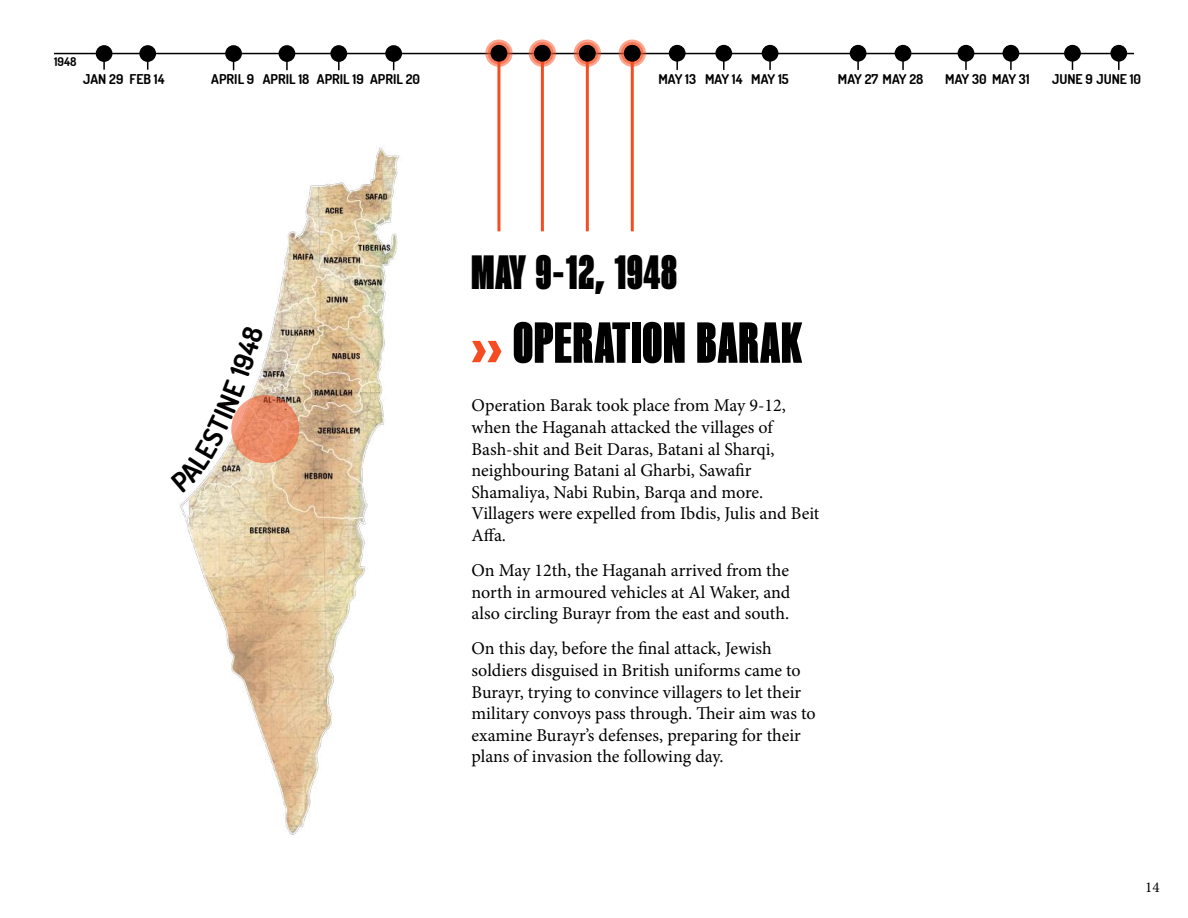
<style>
.page{position:relative;width:1188px;height:918px;background:#fff}
.page>*{position:absolute;margin:0;border:0;box-sizing:border-box;transform-origin:0 0}
.t1{font:900 54px "PF Mellon";letter-spacing:.02em;color:#000}
.t2{font:900 45px "PF Mellon";letter-spacing:.02em;color:#000}
.t3{font:18px/21.6px "Minion Pro";color:#000}
.t4{font:15px "Minion Pro";color:#000}
.t5{font:700 13.5px "Dosis";color:#000}
.t6{font:700 12px "Dosis";color:#000}
.s1{color:#f54d21}
</style>
<div class="page">
<hr style="left:54px;top:53px;width:1080px;height:1px;background:#000">
<div style="left:225px;top:45px;width:17px;height:17px;background:#000;border-radius:50%"></div>
<div style="left:139px;top:45px;width:17px;height:17px;background:#000;border-radius:50%"></div>
<svg style="left:769px;top:62px;width:2px;height:8px"></svg>
<div style="left:762px;top:45px;width:16px;height:17px;background:#000;border-radius:50%"></div>
<div style="left:669px;top:45px;width:17px;height:17px;background:#000;border-radius:50%"></div>
<svg style="left:676px;top:61px;width:2px;height:9px"></svg>
<div style="left:715px;top:45px;width:17px;height:17px;background:#000;border-radius:50%"></div>
<svg style="left:723px;top:61px;width:2px;height:9px"></svg>
<svg style="left:286px;top:62px;width:2px;height:8px"></svg>
<div style="left:279px;top:45px;width:16px;height:17px;background:#000;border-radius:50%"></div>
<svg style="left:338px;top:62px;width:2px;height:8px"></svg>
<div style="left:330px;top:45px;width:17px;height:17px;background:#000;border-radius:50%"></div>
<div style="left:385px;top:45px;width:17px;height:17px;background:#000;border-radius:50%"></div>
<svg style="left:103px;top:62px;width:2px;height:8px"></svg>
<div style="left:96px;top:45px;width:16px;height:17px;background:#000;border-radius:50%"></div>
<svg style="left:857px;top:62px;width:2px;height:8px"></svg>
<div style="left:850px;top:45px;width:16px;height:17px;background:#000;border-radius:50%"></div>
<svg style="left:902px;top:62px;width:2px;height:8px"></svg>
<div style="left:895px;top:45px;width:16px;height:17px;background:#000;border-radius:50%"></div>
<svg style="left:965px;top:62px;width:2px;height:8px"></svg>
<div style="left:958px;top:45px;width:16px;height:17px;background:#000;border-radius:50%"></div>
<svg style="left:1118px;top:62px;width:2px;height:8px"></svg>
<div style="left:1110px;top:45px;width:17px;height:17px;background:#000;border-radius:50%"></div>
<div style="left:1003px;top:45px;width:16px;height:17px;background:#000;border-radius:50%"></div>
<svg style="left:1010px;top:61px;width:2px;height:9px"></svg>
<div style="left:1064px;top:45px;width:17px;height:17px;background:#000;border-radius:50%"></div>
<svg style="left:485px;top:40px;width:28px;height:27px"></svg>
<svg style="left:488px;top:42px;width:22px;height:22px"></svg>
<hr style="left:497px;top:55px;width:3px;height:176px;background:#f54d21">
<div style="left:491px;top:45px;width:16px;height:17px;background:#000;border-radius:50%"></div>
<svg style="left:529px;top:40px;width:27px;height:27px"></svg>
<svg style="left:531px;top:42px;width:23px;height:22px"></svg>
<hr style="left:541px;top:55px;width:3px;height:176px;background:#f54d21">
<div style="left:534px;top:45px;width:17px;height:17px;background:#000;border-radius:50%"></div>
<svg style="left:574px;top:40px;width:27px;height:27px"></svg>
<svg style="left:576px;top:42px;width:23px;height:22px"></svg>
<hr style="left:586px;top:55px;width:3px;height:176px;background:#f54d21">
<div style="left:579px;top:45px;width:17px;height:17px;background:#000;border-radius:50%"></div>
<svg style="left:619px;top:40px;width:27px;height:27px"></svg>
<svg style="left:621px;top:42px;width:22px;height:22px"></svg>
<hr style="left:631px;top:55px;width:3px;height:176px;background:#f54d21">
<div style="left:624px;top:45px;width:17px;height:17px;background:#000;border-radius:50%"></div>
<img style="left:180px;top:147px;width:220px;height:688px">
<svg style="left:231px;top:395px;width:68px;height:68px;background:#e78763"></svg>
<svg style="left:180px;top:325px;width:84px;height:168px"></svg>
<p class="t6" style="left:54px;top:54px;width:24px">1948</p>
<p class="t5" style="left:83px;top:70px;width:83px">JAN 29 FEB 14</p>
<p class="t5" style="left:211px;top:70px;width:45px">APRIL 9</p>
<p class="t5" style="left:751px;top:70px;width:39px">MAY 15</p>
<p class="t5" style="left:263px;top:70px;width:159px">APRIL 18 APRIL 19 APRIL 20</p>
<p class="t5" style="left:658px;top:70px;width:86px">MAY 13 MAY 14</p>
<p class="t5" style="left:838px;top:70px;width:87px">MAY 27 MAY 28</p>
<p class="t5" style="left:945px;top:70px;width:86px">MAY 30 MAY 31</p>
<p class="t5" style="left:1052px;top:70px;width:91px">JUNE 9 JUNE 10</p>
<h2 class="t2" style="left:472px;top:244px;width:207px">MAY 9-12, 1948</h2>
<h1 class="t1" style="left:472px;top:309px;width:332px"><span class="s1">››</span> OPERATION BARAK</h1>
<p class="t3" style="left:472px;top:395px;width:349px">Operation Barak took place from May 9-12, when the Haganah attacked the villages of Bash-shit and Beit Daras, Batani al Sharqi, neighbouring Batani al Gharbi, Sawafir Shamaliya, Nabi Rubin, Barqa and more.<br>Villagers were expelled from Ibdis, Julis and Beit Affa.</p>
<p class="t3" style="left:472px;top:560px;width:320px;text-align:justify">On May 12th, the Haganah arrived from the north in armoured vehicles at Al Waker, and also circling Burayr from the east and south.</p>
<p class="t3" style="left:472px;top:638px;width:346px">On this day, before the final attack, Jewish soldiers disguised in British uniforms came to Burayr, trying to convince villagers to let their military convoys pass through. Their aim was to examine Burayr’s defenses, preparing for their plans of invasion the following day.</p>
<p class="t4" style="left:1145px;top:877px;width:16px">14</p>
</div>
